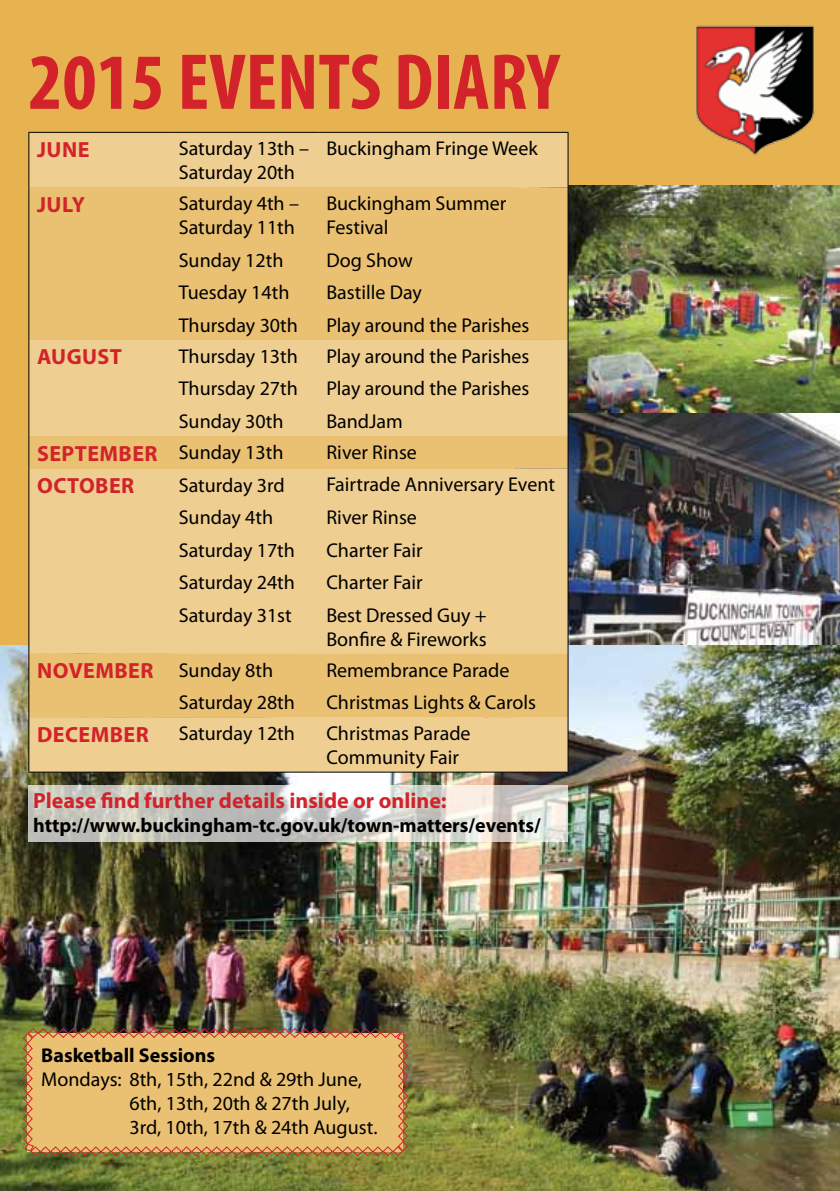
<style>
.page{position:relative;width:840px;height:1191px;background:#fff}
.page>*{position:absolute;margin:0;border:0;box-sizing:border-box;transform-origin:0 0}
.t1{font:700 condensed 80px "Myriad Pro";color:#d2232a}
.t2{font:700 22px "Myriad Pro";color:#d2232a}
.t3{font:700 22px "Myriad Pro";letter-spacing:.02em;color:#d2232a}
.t4{font:20px/32.4px "Myriad Pro";color:#000}
.t5{font:700 20px "Myriad Pro";color:#000}
.s1{font-weight:700;font-size:22px;color:#d2232a}
</style>
<div class="page">
<div style="left:0;top:0;width:839px;height:1191px;background:#e6b350"></div>
<img style="left:695px;top:25px;width:120px;height:130px">
<img style="left:568px;top:185px;width:271px;height:460px">
<img style="left:0;top:645px;width:839px;height:546px">
<div style="left:29px;top:133px;width:538px;height:638px;background:#efce92"></div>
<svg style="left:29px;top:187px;width:538px;height:530px;background:#ecc783"></svg>
<hr style="left:28px;top:133px;width:1px;height:54px;background:#000">
<hr style="left:567px;top:133px;width:1px;height:54px;background:#000">
<hr style="left:28px;top:187px;width:1px;height:153px;background:#000">
<hr style="left:567px;top:187px;width:1px;height:153px;background:#000">
<hr style="left:28px;top:340px;width:1px;height:96px;background:#000">
<hr style="left:567px;top:340px;width:1px;height:96px;background:#000">
<hr style="left:28px;top:436px;width:1px;height:32px;background:#000">
<hr style="left:567px;top:436px;width:1px;height:32px;background:#000">
<hr style="left:28px;top:468px;width:1px;height:185px;background:#000">
<hr style="left:567px;top:468px;width:1px;height:185px;background:#000">
<hr style="left:28px;top:653px;width:1px;height:64px;background:#000">
<hr style="left:567px;top:653px;width:1px;height:64px;background:#000">
<hr style="left:28px;top:717px;width:1px;height:54px;background:#000">
<hr style="left:567px;top:717px;width:1px;height:54px;background:#000">
<hr style="left:28px;top:771px;width:143px;height:1px;background:#000">
<hr style="left:171px;top:771px;width:147px;height:1px;background:#000">
<hr style="left:318px;top:771px;width:250px;height:1px;background:#000">
<hr style="left:28px;top:132px;width:143px;height:1px;background:#000">
<hr style="left:171px;top:132px;width:147px;height:1px;background:#000">
<hr style="left:318px;top:132px;width:250px;height:1px;background:#000">
<svg style="left:28px;top:785px;width:539px;height:57px;background:#d1d0ca"></svg>
<svg style="left:22px;top:1027px;width:386px;height:130px;background:#ddb16a"></svg>
<h1 class="t1" style="left:28px;top:32px;width:532px">2015 EVENTS DIARY</h1>
<p class="t2" style="left:37px;top:135px;width:54px">JUNE</p>
<p class="t4" style="left:179px;top:136px;width:132px;line-height:24px">Saturday 13th –<br>Saturday 20th</p>
<p class="t4" style="left:326px;top:132px;width:213px">Buckingham Fringe Week</p>
<p class="t2" style="left:37px;top:190px;width:49px">JULY</p>
<p class="t4" style="left:179px;top:191px;width:122px;line-height:24px">Saturday 4th –<br>Saturday 11th</p>
<p class="t4" style="left:179px;top:244px;width:121px">Sunday 12th<br>Tuesday 14th<br>Thursday 30th</p>
<p class="t4" style="left:326px;top:191px;width:181px;line-height:24px">Buckingham Summer<br>Festival</p>
<p class="t4" style="left:326px;top:244px;width:204px">Dog Show<br>Bastille Day<br>Play around the Parishes</p>
<p class="t2" style="left:37px;top:343px;width:86px">AUGUST</p>
<p class="t4" style="left:179px;top:340px;width:121px;text-align:justify">Thursday 13th Thursday 27th Sunday 30th</p>
<p class="t4" style="left:326px;top:340px;width:204px;text-align:justify">Play around the Parishes Play around the Parishes BandJam</p>
<p class="t4" style="left:37px;top:436px;width:248px"><span class="s1">SEPTEMBER</span> Sunday 13th</p>
<p class="t4" style="left:326px;top:436px;width:92px">River Rinse</p>
<p class="t3" style="left:37px;top:471px;width:99px">OCTOBER</p>
<p class="t4" style="left:179px;top:468px;width:118px">Saturday 3rd<br>Sunday 4th<br>Saturday 17th<br>Saturday 24th<br>Saturday 31st</p>
<p class="t4" style="left:326px;top:468px;width:230px">Fairtrade Anniversary Event<br>River Rinse<br>Charter Fair<br>Charter Fair<br>Best Dressed Guy +</p>
<p class="t4" style="left:326px;top:622px;width:162px">Bonfire &amp; Fireworks</p>
<p class="t4" style="left:179px;top:653px;width:118px;text-indent:-142px"><span class="s1">NOVEMBER</span> Sunday 8th<br>Saturday 28th</p>
<p class="t4" style="left:326px;top:653px;width:211px">Remembrance Parade<br>Christmas Lights &amp; Carols</p>
<p class="t3" style="left:37px;top:720px;width:113px">DECEMBER</p>
<p class="t4" style="left:179px;top:717px;width:118px">Saturday 12th</p>
<p class="t4" style="left:326px;top:721px;width:146px;line-height:24px">Christmas Parade<br>Community Fair</p>
<p class="t2" style="left:33px;top:786px;width:415px">Please find further details inside or online:</p>
<p class="t5" style="left:33px;top:812px;width:509px">http://www.buckingham-tc.gov.uk/town-matters/events/</p>
<p class="t5" style="left:41px;top:1041px;width:175px">Basketball Sessions</p>
<p class="t4" style="left:129px;top:1066px;width:249px;line-height:24px;text-indent:-88px">Mondays: 8th, 15th, 22nd &amp; 29th June,<br>6th, 13th, 20th &amp; 27th July,<br>3rd, 10th, 17th &amp; 24th August.</p>
</div>
